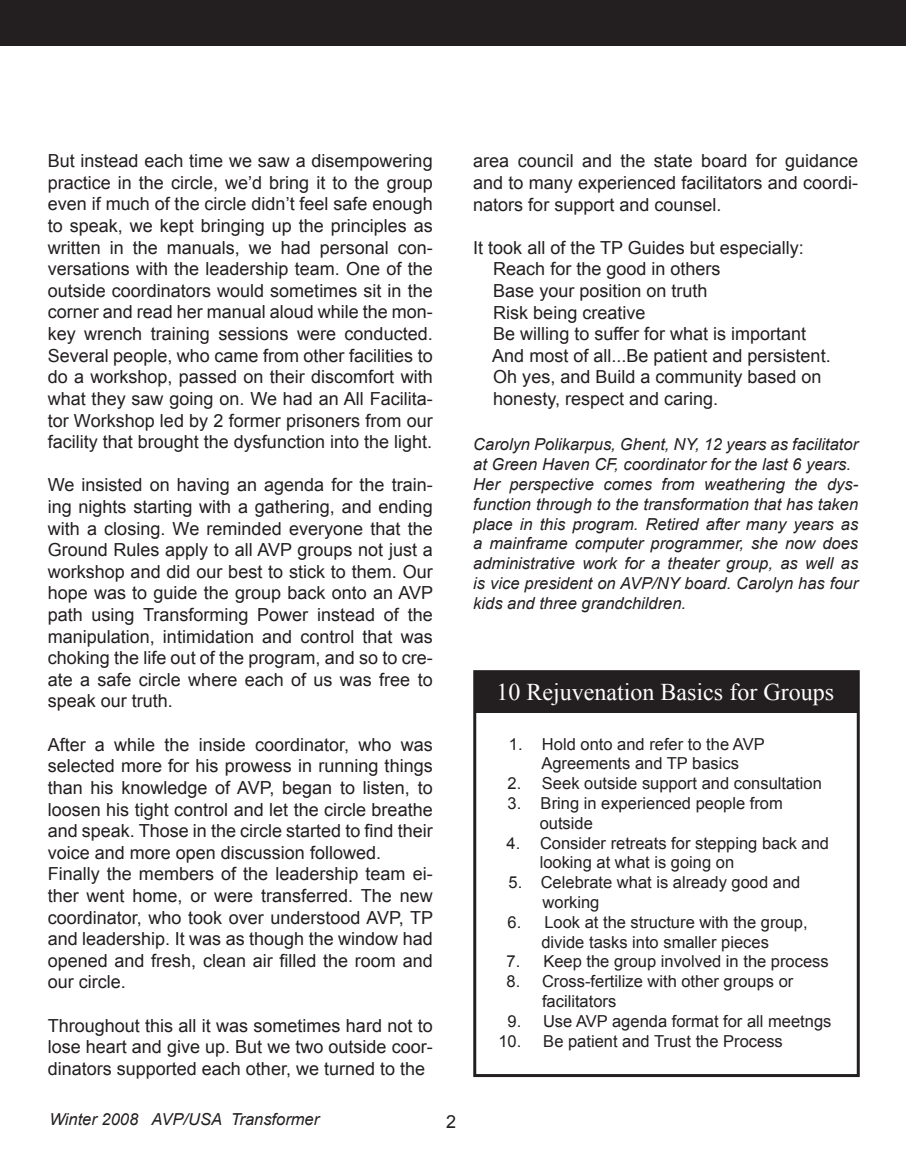
<style>
.page{position:relative;width:906px;height:1176px;background:#fff}
.page>*{position:absolute;margin:0;border:0;box-sizing:border-box;transform-origin:0 0}
.t1{font:24px "Times New Roman";color:#fff}
.t2{font:18px/21.6px "Arial";color:#231f20;text-align:justify}
.t3{font:16.5px/19.8px "Arial";color:#231f20}
.t4{font:italic 16.5px/19.8px "Arial";color:#231f20}
</style>
<div class="page">
<div style="left:0;top:0;width:905px;height:45px;background:#231f20"></div>
<div style="left:474px;top:673px;width:383px;height:39px;background:#231f20"></div>
<div style="left:473px;top:670px;width:386px;height:407px;border:3px solid #231f20"></div>
<p class="t2" style="left:48px;top:150px;width:386px">But instead each time we saw a disempowering practice in the circle, we’d bring it to the group even if much of the circle didn’t feel safe enough to speak, we kept bringing up the principles as written in the manuals, we had personal con&shy;versations with the leadership team. One of the outside coordinators would sometimes sit in the corner and read her manual aloud while the mon&shy;key wrench training sessions were conducted.<br>Several people, who came from other facilities to do a workshop, passed on their discomfort with what they saw going on. We had an All Facilita&shy;tor Workshop led by 2 former prisoners from our facility that brought the dysfunction into the light.</p>
<p class="t2" style="left:48px;top:474px;width:387px">We insisted on having an agenda for the train&shy;ing nights starting with a gathering, and ending with a closing. We reminded everyone that the Ground Rules apply to all AVP groups not just a workshop and did our best to stick to them. Our hope was to guide the group back onto an AVP path using Transforming Power instead of the manipulation, intimidation and control that was choking the life out of the program, and so to cre&shy;ate a safe circle where each of us was free to speak our truth.</p>
<p class="t2" style="left:48px;top:733px;width:387px;text-align:left">After a while the inside coordinator, who was selected more for his prowess in running things than his knowledge of AVP, began to listen, to loosen his tight control and let the circle breathe and speak. Those in the circle started to find their voice and more open discussion followed.<br>Finally the members of the leadership team ei&shy;ther went home, or were transferred. The new coordinator, who took over understood AVP, TP and leadership. It was as though the window had opened and fresh, clean air filled the room and our circle.</p>
<p class="t2" style="left:48px;top:1014px;width:386px">Throughout this all it was sometimes hard not to lose heart and give up. But we two outside coor&shy;dinators supported each other, we turned to the</p>
<p class="t4" style="left:49px;top:1109px;width:271px">Winter 2008 AVP/USA Transformer</p>
<p class="t2" style="left:446px;top:1110px;width:12px">2</p>
<p class="t2" style="left:473px;top:150px;width:386px">area council and the state board for guidance and to many experienced facilitators and coordi&shy;nators for support and counsel.</p>
<p class="t2" style="left:492px;top:237px;width:340px;text-align:left;text-indent:-19px">It took all of the TP Guides but especially:<br>Reach for the good in others<br>Base your position on truth<br>Risk being creative<br>Be willing to suffer for what is important And most of all...Be patient and persistent.<br>Oh yes, and Build a community based on honesty, respect and caring.</p>
<p class="t4" style="left:473px;top:434px;width:386px">Carolyn Polikarpus, Ghent, NY, 12 years as facilitator at Green Haven CF, coordinator for the last 6 years.<br>Her perspective comes from weathering the dys&shy;function through to the transformation that has taken place in this program. Retired after many years as a mainframe computer programmer, she now does administrative work for a theater group, as well as is vice president on AVP/NY board. Carolyn has four kids and three grandchildren.</p>
<h1 class="t1" style="left:496px;top:678px;width:339px">10 Rejuvenation Basics for Groups</h1>
<p class="t3" style="left:509px;top:733px;width:257px;text-align:center">1. Hold onto and refer to the AVP<br>Agreements and TP basics</p>
<p class="t3" style="left:507px;top:773px;width:316px">2. Seek outside support and consultation</p>
<p class="t3" style="left:539px;top:793px;width:245px;text-indent:-32px">3. Bring in experienced people from outside</p>
<p class="t3" style="left:539px;top:832px;width:291px;text-indent:-33px">4. Consider retreats for stepping back and looking at what is going on</p>
<p class="t3" style="left:542px;top:872px;width:259px;text-indent:-34px">5. Celebrate what is already good and working</p>
<p class="t3" style="left:507px;top:912px;width:301px;text-align:center">6. Look at the structure with the group, divide tasks into smaller pieces</p>
<p class="t3" style="left:506px;top:951px;width:323px">7. Keep the group involved in the process</p>
<p class="t3" style="left:542px;top:971px;width:253px;text-indent:-35px">8. Cross-fertilize with other groups or facilitators</p>
<p class="t3" style="left:507px;top:1011px;width:325px">9. Use AVP agenda format for all meetngs</p>
<p class="t3" style="left:498px;top:1030px;width:286px">10. Be patient and Trust the Process</p>
</div>
